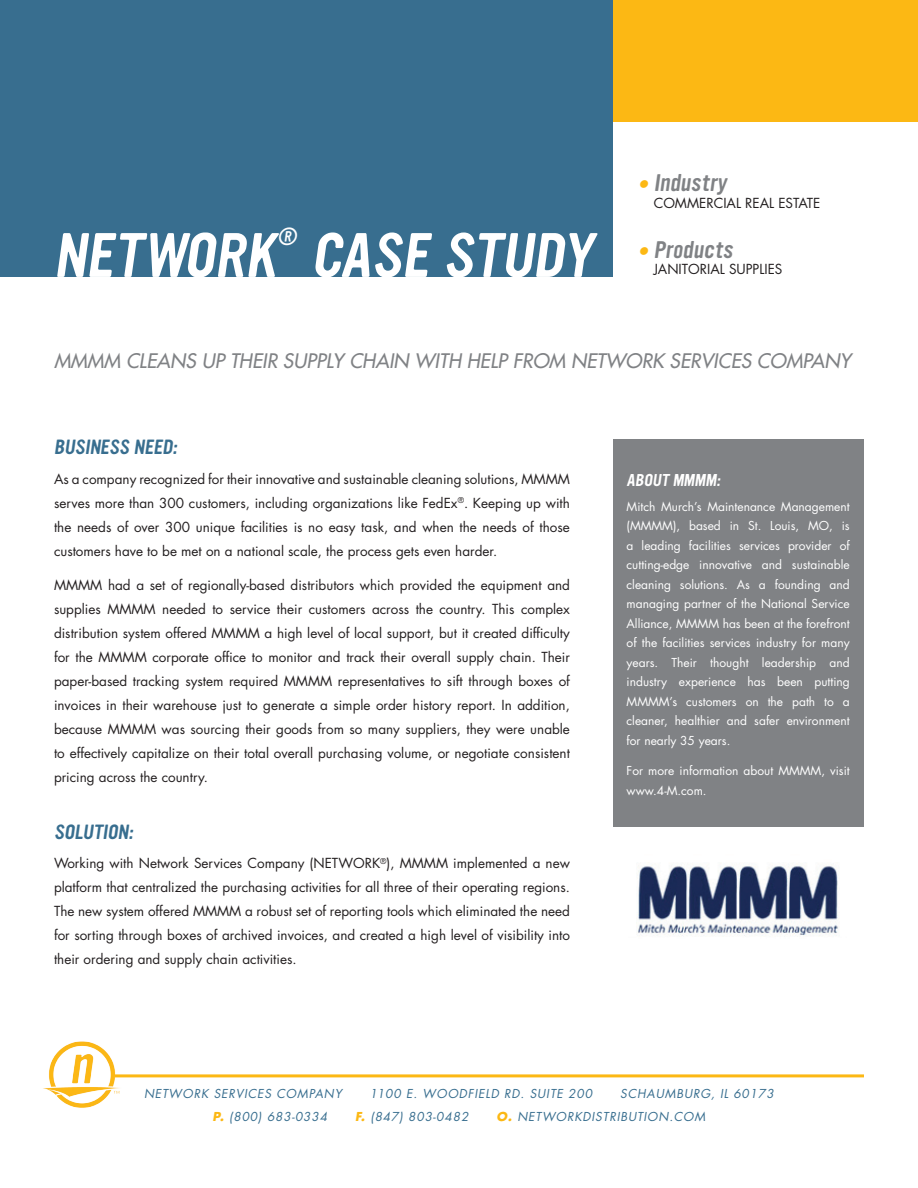
<style>
.page{position:relative;width:918px;height:1188px;background:#fff}
.page>*{position:absolute;margin:0;border:0;box-sizing:border-box;transform-origin:0 0}
.t1{font:italic 54.75px "YWFT Ultramagnetic";color:#fff}
.t2{font:italic 21.75px "YWFT Ultramagnetic";color:#fff}
.t3{font:italic 21px "YWFT Ultramagnetic";color:#808285}
.t4{font:italic 19.5px "Futura";color:#808285}
.t5{font:italic 18px "YWFT Ultramagnetic";color:#386e8f}
.t6{font:italic 15px "YWFT Ultramagnetic";color:#fff}
.t7{font:13.5px/24px "Futura";color:#231f20;text-align:justify}
.t8{font:12px/19.5px "Futura";color:#fff;text-align:justify}
.t9{font:italic 12px "Futura";letter-spacing:.07em;color:#386e8f}
.s1{color:#fcb814}
.s2{font-weight:700;color:#fcb814}
</style>
<div class="page">
<div style="left:591px;top:0;width:327px;height:122px;background:#fcb814"></div>
<div style="left:0;top:0;width:612px;height:276px;background:#386e8f"></div>
<div style="left:613px;top:440px;width:250px;height:387px;background:#808285"></div>
<img style="left:638px;top:865px;width:202px;height:72px">
<img style="left:43px;top:1041px;width:82px;height:67px">
<hr style="left:115px;top:1074px;width:749px;height:3px;background:#fcb814">
<p class="t2" style="left:277px;top:221px;width:22px">®</p>
<p class="t1" style="left:311px;top:216px;width:284px">CASE STUDY</p>
<p class="t1" style="left:54px;top:216px;width:224px">NETWORK</p>
<p class="t3" style="left:638px;top:168px;width:90px"><span class="s1">•</span> Industry</p>
<p class="t7" style="left:654px;top:190px;width:168px">COMMERCIAL REAL ESTATE</p>
<p class="t3" style="left:638px;top:234px;width:96px"><span class="s1">•</span> Products</p>
<p class="t7" style="left:654px;top:257px;width:130px">JANITORIAL SUPPLIES</p>
<p class="t4" style="left:54px;top:348px;width:798px">MMMM CLEANS UP THEIR SUPPLY CHAIN WITH HELP FROM NETWORK SERVICES COMPANY</p>
<p class="t5" style="left:54px;top:434px;width:125px">BUSINESS NEED:</p>
<p class="t7" style="left:54px;top:467px;width:517px">As a company recognized for their innovative and sustainable cleaning solutions, MMMM serves more than 300 customers, including organizations like FedEx<sup>®</sup>. Keeping up with the needs of over 300 unique facilities is no easy task, and when the needs of those customers have to be met on a national scale, the process gets even harder.</p>
<p class="t7" style="left:54px;top:573px;width:518px">MMMM had a set of regionally-based distributors which provided the equipment and supplies MMMM needed to service their customers across the country. This complex distribution system offered MMMM a high level of local support, but it created difficulty for the MMMM corporate office to monitor and track their overall supply chain. Their paper-based tracking system required MMMM representatives to sift through boxes of invoices in their warehouse just to generate a simple order history report. In addition, because MMMM was sourcing their goods from so many suppliers, they were unable to effectively capitalize on their total overall purchasing volume, or negotiate consistent pricing across the country.</p>
<p class="t5" style="left:54px;top:819px;width:80px">SOLUTION:</p>
<p class="t7" style="left:54px;top:851px;width:518px">Working with Network Services Company (NETWORK<sup>®</sup>), MMMM implemented a new platform that centralized the purchasing activities for all three of their operating regions.<br>The new system offered MMMM a robust set of reporting tools which eliminated the need for sorting through boxes of archived invoices, and created a high level of visibility into their ordering and supply chain activities.</p>
<p class="t6" style="left:627px;top:469px;width:95px">ABOUT MMMM:</p>
<p class="t8" style="left:627px;top:497px;width:225px">Mitch Murch’s Maintenance Management (MMMM), based in St. Louis, MO, is a leading facilities services provider of cutting-edge innovative and sustainable cleaning solutions. As a founding and managing partner of the National Service Alliance, MMMM has been at the forefront of the facilities services industry for many years. Their thought leadership and industry experience has been putting MMMM’s customers on the path to a cleaner, healthier and safer environment for nearly 35 years.</p>
<p class="t8" style="left:627px;top:761px;width:225px">For more information about MMMM, visit www.4-M.com.</p>
<p class="t9" style="left:144px;top:1086px;width:199px">NETWORK SERVICES COMPANY</p>
<p class="t9" style="left:370px;top:1086px;width:224px">1100 E. WOODFIELD RD. SUITE 200</p>
<p class="t9" style="left:620px;top:1086px;width:155px">SCHAUMBURG, IL 60173</p>
<p class="t9" style="left:213px;top:1108px;width:116px"><span class="s2">P.</span> (800) 683-0334</p>
<p class="t9" style="left:355px;top:1108px;width:115px"><span class="s2">F.</span> (847) 803-0482</p>
<p class="t9" style="left:496px;top:1108px;width:210px"><span class="s2">O.</span> NETWORKDISTRIBUTION.COM</p>
</div>
